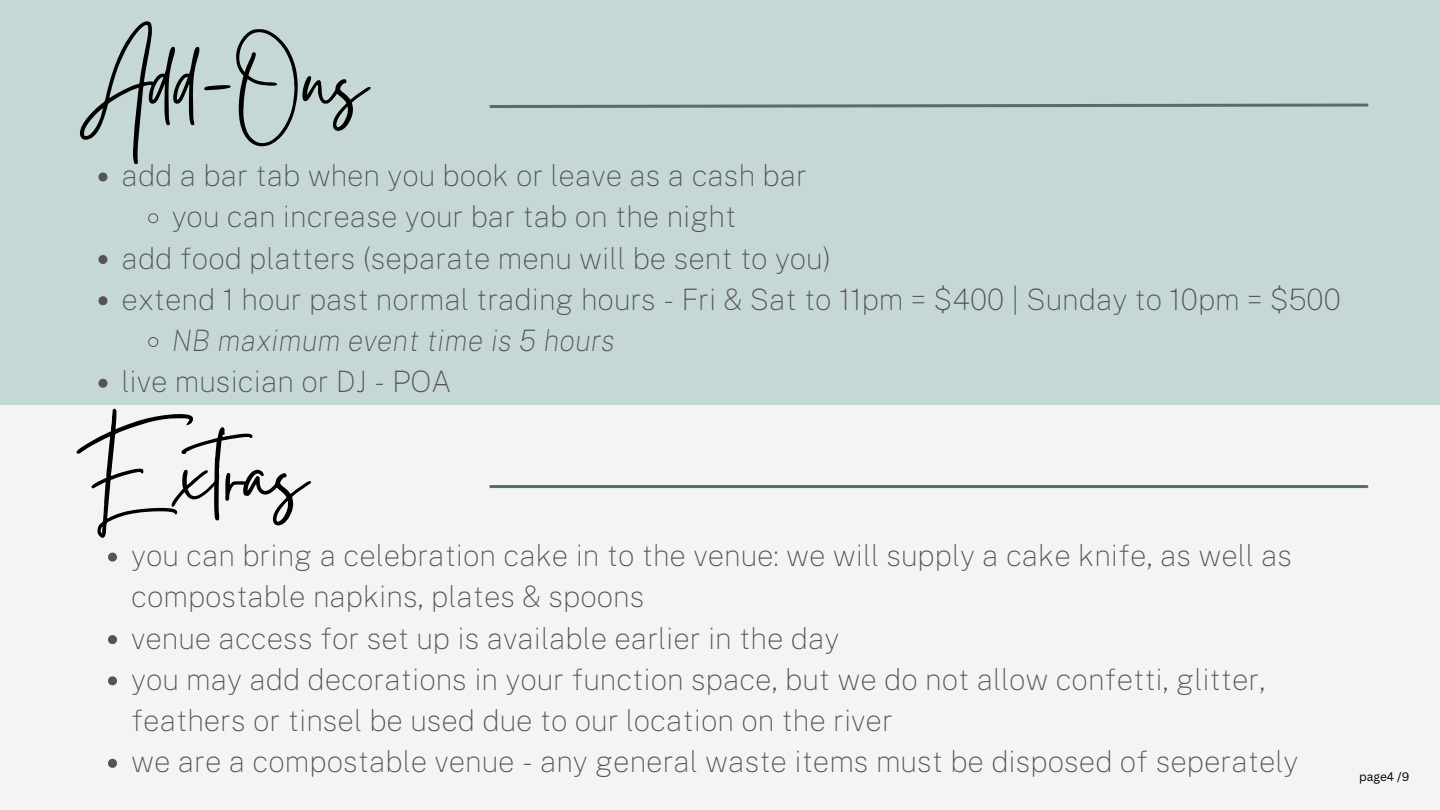
<style>
.page{position:relative;width:1440px;height:810px;background:#c6d8d5}
.page>*{position:absolute;margin:0;border:0;box-sizing:border-box;transform-origin:0 0}
.t1{font:110.1px "Gistesy";color:#000}
.t2{font:109.1px "Gistesy";color:#000}
.t3{font:100 29.5px/41.2px "Public Sans";color:#545454}
.t4{font:italic 100 29.5px "Public Sans";color:#545454}
.t5{font:12px "Canva Sans";color:#000}
</style>
<div class="page">
<svg style="left:489px;top:103px;width:880px;height:5px"></svg>
<div style="left:0;top:405px;width:1440px;height:405px;background:#f4f4f4"></div>
<hr style="left:491px;top:485px;width:876px;height:3px;background:#556d70">
<svg style="left:98px;top:173px;width:9px;height:9px"></svg>
<svg style="left:148px;top:213px;width:11px;height:11px"></svg>
<svg style="left:98px;top:255px;width:9px;height:9px"></svg>
<svg style="left:98px;top:296px;width:9px;height:9px"></svg>
<svg style="left:148px;top:337px;width:11px;height:10px"></svg>
<svg style="left:98px;top:379px;width:9px;height:9px"></svg>
<svg style="left:108px;top:553px;width:9px;height:9px"></svg>
<svg style="left:108px;top:635px;width:9px;height:9px"></svg>
<svg style="left:108px;top:676px;width:9px;height:9px"></svg>
<svg style="left:108px;top:759px;width:9px;height:9px"></svg>
<p class="t2" style="left:81px;top:5px;width:287px">Add-Ons</p>
<h1 class="t3" style="left:122px;top:155px;width:687px">add a bar tab when you book or leave as a cash bar</h1>
<p class="t3" style="left:172px;top:196px;width:566px">you can increase your bar tab on the night</p>
<p class="t3" style="left:122px;top:237px;width:711px">add food platters (separate menu will be sent to you)</p>
<p class="t3" style="left:122px;top:278px;width:1221px">extend 1 hour past normal trading hours - Fri &amp; Sat to 11pm = $400 | Sunday to 10pm = $500</p>
<p class="t4" style="left:172px;top:323px;width:445px">NB maximum event time is 5 hours</p>
<p class="t3" style="left:122px;top:361px;width:332px">live musician or DJ - POA</p>
<p class="t1" style="left:81px;top:399px;width:227px">Extras</p>
<p class="t3" style="left:131px;top:535px;width:1163px">you can bring a celebration cake in to the venue: we will supply a cake knife, as well as compostable napkins, plates &amp; spoons</p>
<h1 class="t3" style="left:131px;top:617px;width:710px">venue access for set up is available earlier in the day</h1>
<p class="t3" style="left:131px;top:659px;width:1136px">you may add decorations in your function space, but we do not allow confetti, glitter, feathers or tinsel be used due to our location on the river</p>
<p class="t3" style="left:131px;top:741px;width:1169px">we are a compostable venue - any general waste items must be disposed of seperately</p>
<p class="t5" style="left:1359px;top:768px;width:52px">page4 /9</p>
</div>
